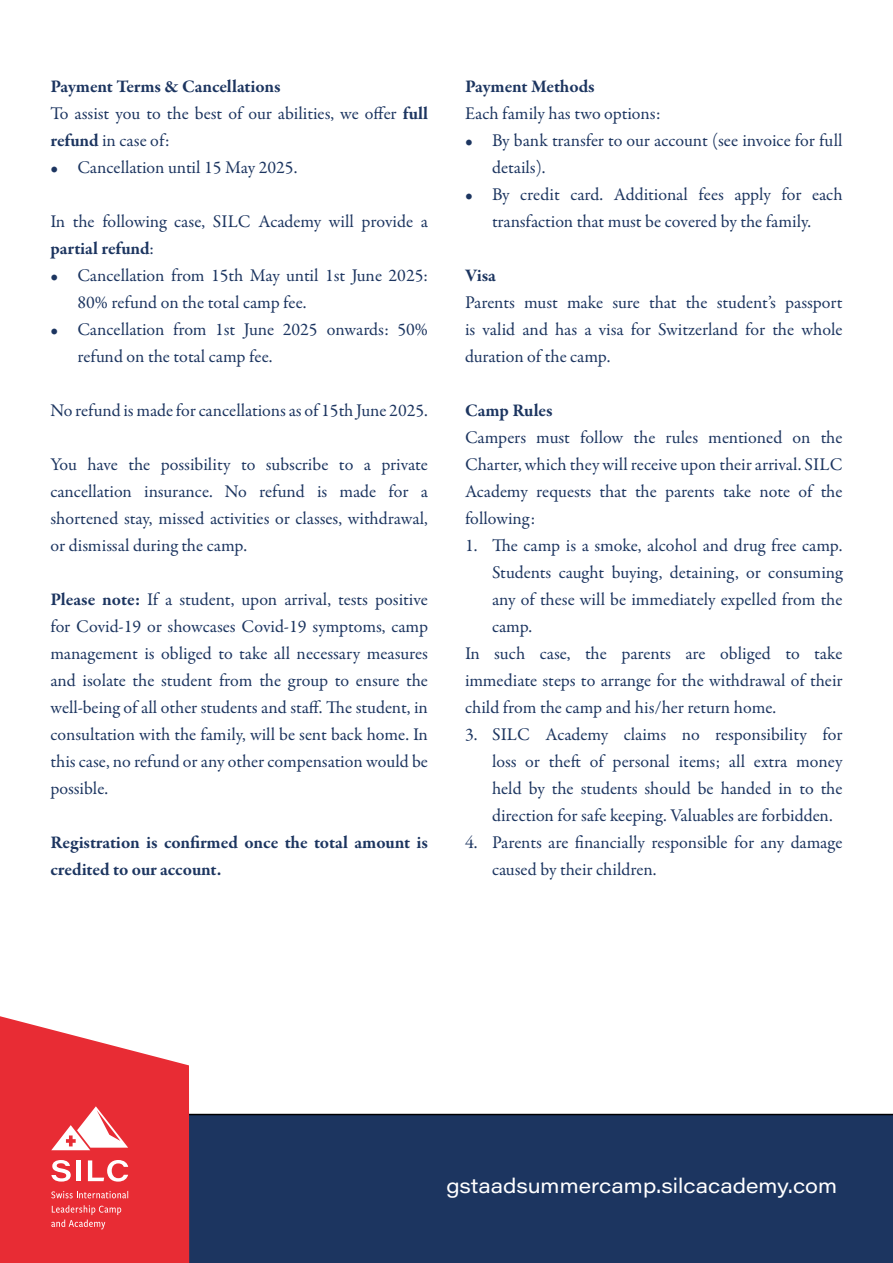
<style>
.page{position:relative;width:893px;height:1263px;background:#fff}
.page>*{position:absolute;margin:0;border:0;box-sizing:border-box;transform-origin:0 0}
.t1{font:20.4px "Acumin Pro Wide";color:#fff}
.t2{font:18px/27px "Garamond Premr Pro";color:#1c3560}
.t3{font:700 18px/27px "Garamond Premr Pro";letter-spacing:-.005em;color:#1c3560}
.s1{font-weight:700}
</style>
<div class="page">
<div style="left:189px;top:1114px;width:704px;height:149px;background:#1c3560"></div>
<svg style="left:0;top:1016px;width:189px;height:247px;background:#ea444b"></svg>
<svg style="left:51px;top:1106px;width:77px;height:44px"></svg>
<svg style="left:51px;top:1160px;width:20px;height:21px"></svg>
<div style="left:76px;top:1160px;width:5px;height:21px;background:#fff"></div>
<svg style="left:88px;top:1160px;width:40px;height:21px"></svg>
<svg style="left:51px;top:1191px;width:77px;height:7px"></svg>
<svg style="left:51px;top:1205px;width:70px;height:24px;background:#eb4c52"></svg>
<p class="t2" style="left:50px;top:74px;width:379px"><span class="s1">Payment Terms &amp; Cancellations<br></span>To assist you to the best of our abilities, we offer <span class="s1">full refund</span> in case of:</p>
<p class="t2" style="left:50px;top:155px;width:248px">• Cancellation until 15 May 2025.</p>
<p class="t2" style="left:50px;top:209px;width:379px">In the following case, SILC Academy will provide a <span class="s1">partial refund</span>:</p>
<p class="t2" style="left:77px;top:263px;width:352px;text-indent:-27px">• Cancellation from 15th May until 1st June 2025:<br>80% refund on the total camp fee.</p>
<p class="t2" style="left:77px;top:317px;width:352px;text-indent:-27px">• Cancellation from 1st June 2025 onwards: 50% refund on the total camp fee.</p>
<p class="t2" style="left:50px;top:398px;width:379px">No refund is made for cancellations as of 15th June 2025.</p>
<p class="t2" style="left:50px;top:452px;width:379px;text-align:justify">You have the possibility to subscribe to a private cancellation insurance. No refund is made for a shortened stay, missed activities or classes, withdrawal, or dismissal during the camp.</p>
<p class="t2" style="left:50px;top:587px;width:379px;text-align:justify"><span class="s1">Please note:</span> If a student, upon arrival, tests positive for Covid-19 or showcases Covid-19 symptoms, camp management is obliged to take all necessary measures and isolate the student from the group to ensure the well-being of all other students and staff. The student, in consultation with the family, will be sent back home. In this case, no refund or any other compensation would be possible.</p>
<p class="t3" style="left:50px;top:829px;width:379px">Registration is confirmed once the total amount is credited to our account.</p>
<p class="t3" style="left:465px;top:73px;width:131px">Payment Methods</p>
<p class="t2" style="left:465px;top:100px;width:197px">Each family has two options:</p>
<p class="t2" style="left:492px;top:127px;width:352px;text-indent:-27px">• By bank transfer to our account (see invoice for full details).</p>
<p class="t2" style="left:465px;top:181px;width:379px;text-align:center">• By credit card. Additional fees apply for each transfaction that must be covered by the family.</p>
<p class="t3" style="left:465px;top:262px;width:32px">Visa</p>
<p class="t2" style="left:465px;top:289px;width:379px;text-align:justify">Parents must make sure that the student’s passport is valid and has a visa for Switzerland for the whole duration of the camp.</p>
<p class="t3" style="left:465px;top:397px;width:89px">Camp Rules</p>
<p class="t2" style="left:465px;top:424px;width:379px;text-align:justify">Campers must follow the rules mentioned on the Charter, which they will receive upon their arrival. SILC Academy requests that the parents take note of the following:</p>
<p class="t2" style="left:465px;top:532px;width:379px">1. The camp is a smoke, alcohol and drug free camp.</p>
<p class="t2" style="left:492px;top:559px;width:352px">Students caught buying, detaining, or consuming</p>
<p class="t2" style="left:492px;top:586px;width:352px">any of these will be immediately expelled from the</p>
<p class="t2" style="left:492px;top:613px;width:42px">camp.</p>
<p class="t2" style="left:465px;top:640px;width:379px">In such case, the parents are obliged to take</p>
<p class="t2" style="left:465px;top:667px;width:379px">immediate steps to arrange for the withdrawal of their</p>
<p class="t2" style="left:465px;top:694px;width:313px">child from the camp and his/her return home.</p>
<p class="t2" style="left:492px;top:721px;width:352px;text-align:justify;text-indent:-27px">3. SILC Academy claims no responsibility for loss or theft of personal items; all extra money held by the students should be handed in to the direction for safe keeping. Valuables are forbidden.</p>
<p class="t2" style="left:492px;top:829px;width:352px;text-indent:-27px">4. Parents are financially responsible for any damage caused by their children.</p>
<p class="t1" style="left:446px;top:1171px;width:392px">gstaadsummercamp.silcacademy.com</p>
</div>
